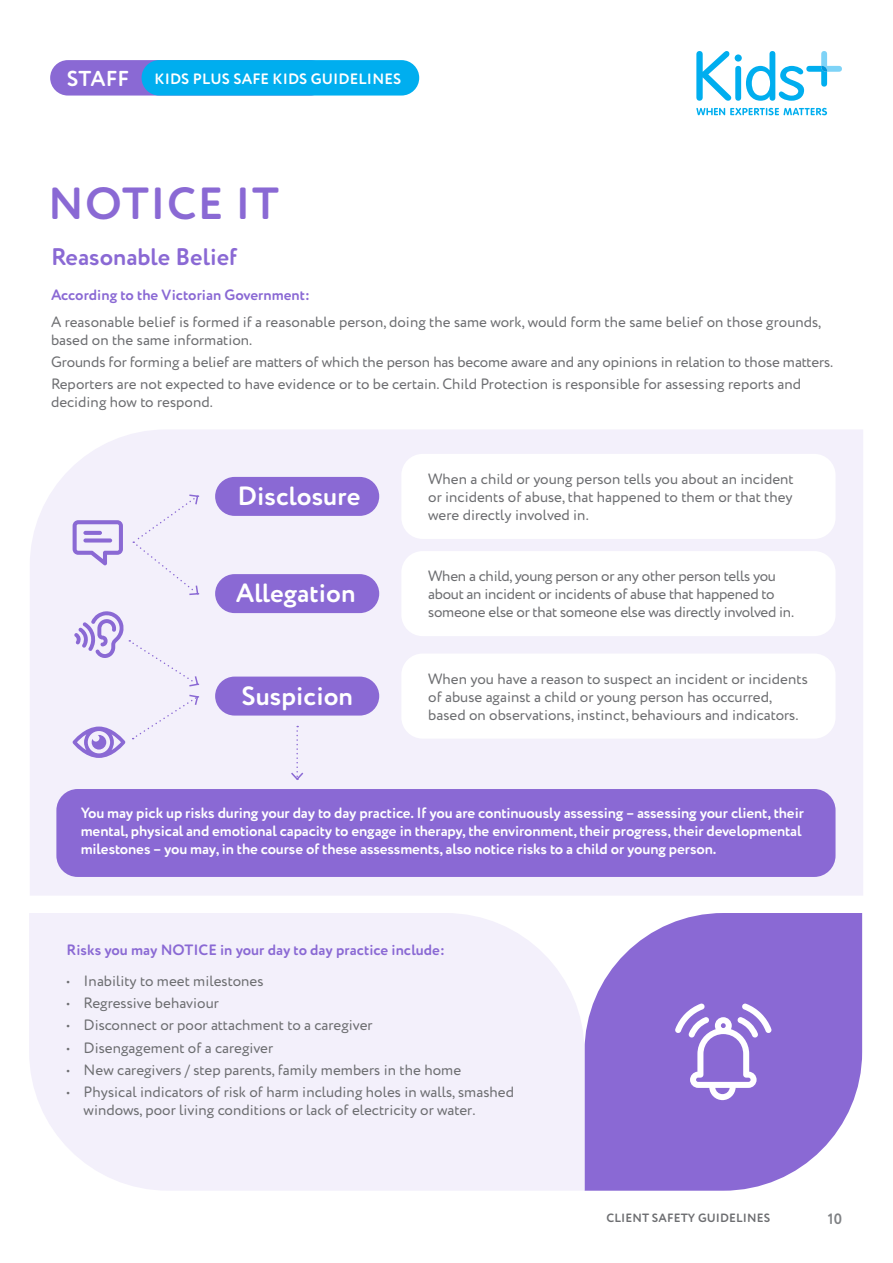
<style>
.page{position:relative;width:893px;height:1263px;background:#fff}
.page>*{position:absolute;margin:0;border:0;box-sizing:border-box;transform-origin:0 0}
.t1{font:700 45px "Circe Rounded";letter-spacing:.03em;color:#8a69d4}
.t2{font:700 26.4px "Circe Rounded";color:#fff}
.t3{font:700 24px "Circe Rounded";color:#8a69d4}
.t4{font:15px/18px "Circe Rounded";color:#6d6e71}
.t5{font:700 15px/18px "Circe Rounded";letter-spacing:-.01em;color:#fff}
.t6{font:15px/18px "Circe Rounded";letter-spacing:-.02em;color:#6d6e71}
.t7{font:700 15px "Circe Rounded";color:#8a69d4}
.t8{font:700 15px "Circe Rounded";letter-spacing:.01em;color:#fff}
.t9{font:700 15px "Circe Rounded";color:#808285}
.t10{font:700 12px "Circe Rounded";letter-spacing:.01em;color:#6d6e71}
.s1{font-size:21.6px}
</style>
<div class="page">
<div style="left:30px;top:430px;width:833px;height:465px;background:#f3f0fb"></div>
<div style="left:56px;top:789px;width:779px;height:88px;background:#8a69d4;border-radius:21px"></div>
<svg style="left:584px;top:913px;width:278px;height:278px;fill:#8a69d4"></svg>
<div style="left:29px;top:913px;width:555px;height:278px;background:#f3f0fb"></div>
<div style="left:215px;top:477px;width:164px;height:39px;background:#8a69d4;border-radius:19px"></div>
<div style="left:215px;top:574px;width:164px;height:39px;background:#8a69d4;border-radius:19px"></div>
<div style="left:215px;top:677px;width:164px;height:38px;background:#8a69d4;border-radius:19px"></div>
<svg style="left:72px;top:726px;width:53px;height:32px"></svg>
<svg style="left:73px;top:520px;width:50px;height:45px"></svg>
<hr style="left:83px;top:531px;width:19px;height:4px;background:#8a69d4;border-radius:2px">
<svg style="left:83px;top:538px;width:29px;height:4px"></svg>
<div style="left:401px;top:454px;width:434px;height:85px;background:#fff;border-radius:21px"></div>
<div style="left:401px;top:551px;width:434px;height:85px;background:#fff;border-radius:21px"></div>
<div style="left:401px;top:653px;width:434px;height:86px;background:#fff;border-radius:21px"></div>
<div style="left:133px;top:493px;width:66px;height:103px;background:#f3f0fb"></div>
<svg style="left:74px;top:611px;width:125px;height:76px"></svg>
<div style="left:133px;top:694px;width:66px;height:45px;background:#f3f0fb"></div>
<svg style="left:675px;top:1003px;width:96px;height:97px"></svg>
<svg style="left:289px;top:726px;width:16px;height:55px"></svg>
<div style="left:50px;top:60px;width:278px;height:36px;background:#8a69d4;border-radius:18px"></div>
<div style="left:142px;top:60px;width:277px;height:36px;background:#00aeef;border-radius:18px"></div>
<svg style="left:696px;top:51px;width:35px;height:50px"></svg>
<div style="left:735px;top:54px;width:7px;height:8px;background:#00aeef;border-radius:50%"></div>
<div style="left:735px;top:66px;width:6px;height:35px;background:#00aeef;border-radius:3px"></div>
<svg style="left:746px;top:51px;width:96px;height:50px"></svg>
<svg style="left:696px;top:108px;width:131px;height:7px"></svg>
<p class="t8" style="left:67px;top:70px;width:336px"><span class="s1">STAFF</span> KIDS PLUS SAFE KIDS GUIDELINES</p>
<h1 class="t1" style="left:48px;top:177px;width:232px">NOTICE IT</h1>
<h3 class="t3" style="left:51px;top:243px;width:188px">Reasonable Belief</h3>
<p class="t7" style="left:51px;top:286px;width:260px">According to the Victorian Government:</p>
<p class="t4" style="left:51px;top:313px;width:772px">A reasonable belief is formed if a reasonable person, doing the same work, would form the same belief on those grounds, based on the same information.</p>
<p class="t4" style="left:51px;top:351px;width:784px;line-height:22.2px">Grounds for forming a belief are matters of which the person has become aware and any opinions in relation to those matters.<br>Reporters are not expected to have evidence or to be certain. Child Protection is responsible for assessing reports and</p>
<p class="t4" style="left:51px;top:394px;width:163px">deciding how to respond.</p>
<h2 class="t2" style="left:238px;top:480px;width:124px">Disclosure</h2>
<h2 class="t2" style="left:236px;top:577px;width:121px">Allegation</h2>
<h2 class="t2" style="left:241px;top:680px;width:113px">Suspicion</h2>
<p class="t4" style="left:428px;top:471px;width:367px;text-align:justify">When a child or young person tells you about an incident or incidents of abuse, that happened to them or that they were directly involved in.</p>
<p class="t6" style="left:428px;top:568px;width:367px">When a child, young person or any other person tells you about an incident or incidents of abuse that happened to someone else or that someone else was directly involved in.</p>
<p class="t4" style="left:428px;top:670px;width:381px">When you have a reason to suspect an incident or incidents of abuse against a child or young person has occurred, based on observations, instinct, behaviours and indicators.</p>
<p class="t5" style="left:81px;top:804px;width:725px">You may pick up risks during your day to day practice. If you are continuously assessing – assessing your client, their mental, physical and emotional capacity to engage in therapy, the environment, their progress, their developmental milestones – you may, in the course of these assessments, also notice risks to a child or young person.</p>
<p class="t7" style="left:67px;top:941px;width:380px">Risks you may NOTICE in your day to day practice include:</p>
<p class="t4" style="left:67px;top:972px;width:198px">• Inability to meet milestones</p>
<p class="t4" style="left:67px;top:994px;width:154px">• Regressive behaviour</p>
<p class="t4" style="left:67px;top:1017px;width:308px">• Disconnect or poor attachment to a caregiver</p>
<p class="t4" style="left:67px;top:1039px;width:208px">• Disengagement of a caregiver</p>
<p class="t4" style="left:67px;top:1061px;width:396px">• New caregivers / step parents, family members in the home</p>
<p class="t4" style="left:84px;top:1083px;width:432px;text-indent:-17px">• Physical indicators of risk of harm including holes in walls, smashed windows, poor living conditions or lack of electricity or water.</p>
<p class="t10" style="left:606px;top:1211px;width:165px">CLIENT SAFETY GUIDELINES</p>
<p class="t9" style="left:828px;top:1209px;width:16px">10</p>
</div>
